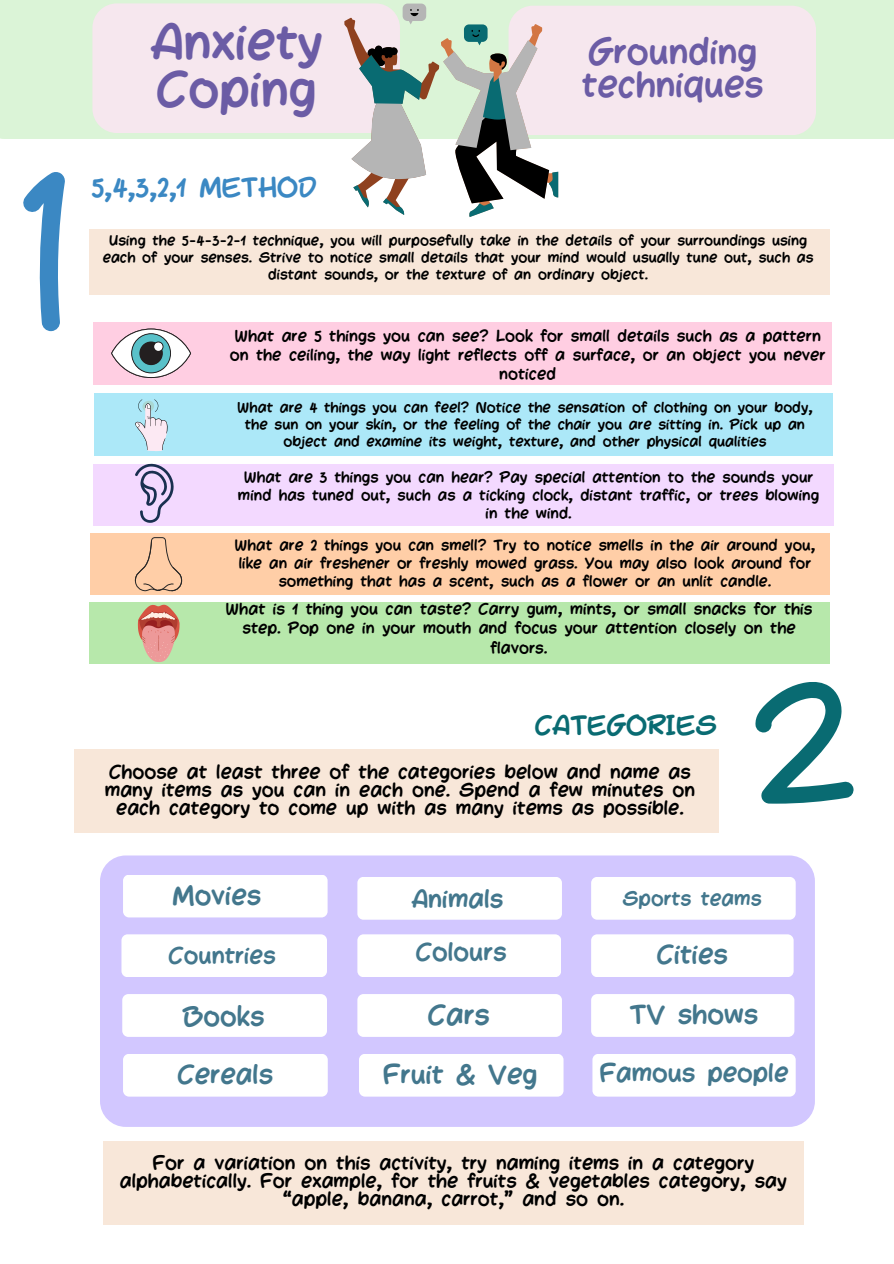
<style>
.page{position:relative;width:894px;height:1264px;background:#fff}
.page>*{position:absolute;margin:0;border:0;box-sizing:border-box;transform-origin:0 0}
.t1{font:46.5px/47.2px "Mulled Wine Season";color:#6b5ca5}
.t2{font:33px/33.8px "Mulled Wine Season";color:#6b5ca5}
.t3{font:26.55px "Mulled Wine Season";color:#43778d}
.t4{font:25.5px "Mulled Wine Season";color:#3b88c3}
.t5{font:25.5px "Mulled Wine Season";color:#096b72}
.t6{font:25.05px "Mulled Wine Season";color:#43778d}
.t7{font:23.55px "Mulled Wine Season";color:#43778d}
.t8{font:22.05px "Mulled Wine Season";color:#43778d}
.t9{font:19.05px "Mulled Wine Season";color:#43778d}
.t10{font:18px/18px "Mulled Wine Season";color:#000;text-align:center}
.t11{font:15px/19.2px "Mulled Wine Season";color:#000;text-align:center}
.t12{font:14.25px/18px "Mulled Wine Season";color:#000;text-align:center}
.t13{font:13.5px/16.8px "Mulled Wine Season";color:#000;text-align:center}
</style>
<div class="page">
<div style="left:0;top:0;width:893px;height:139px;background:#dbf4d7"></div>
<div style="left:92px;top:3px;width:308px;height:130px;background:#f6e7ee;border-radius:24px"></div>
<div style="left:508px;top:6px;width:307px;height:129px;background:#f6e7ee;border-radius:24px"></div>
<div style="left:90px;top:533px;width:739px;height:61px;background:#ffcea7"></div>
<div style="left:93px;top:464px;width:740px;height:61px;background:#f3d9ff"></div>
<div style="left:89px;top:602px;width:740px;height:61px;background:#b7e8ab"></div>
<div style="left:94px;top:393px;width:738px;height:63px;background:#ace8f8"></div>
<div style="left:93px;top:322px;width:738px;height:63px;background:#ffcee2"></div>
<div style="left:89px;top:229px;width:740px;height:65px;background:#f8e7d9"></div>
<svg style="left:111px;top:328px;width:80px;height:50px"></svg>
<svg style="left:135px;top:463px;width:39px;height:60px"></svg>
<svg style="left:138px;top:604px;width:41px;height:58px"></svg>
<svg style="left:135px;top:399px;width:32px;height:52px"></svg>
<svg style="left:135px;top:537px;width:47px;height:54px"></svg>
<svg style="left:344px;top:4px;width:214px;height:213px"></svg>
<svg style="left:23px;top:172px;width:42px;height:160px"></svg>
<svg style="left:755px;top:682px;width:99px;height:122px"></svg>
<div style="left:75px;top:749px;width:643px;height:84px;background:#f8e7d9"></div>
<div style="left:100px;top:855px;width:714px;height:271px;background:#d2c7ff;border-radius:26px"></div>
<div style="left:123px;top:874px;width:204px;height:43px;background:#fff;border-radius:6px"></div>
<div style="left:121px;top:934px;width:206px;height:43px;background:#fff;border-radius:6px"></div>
<div style="left:357px;top:934px;width:204px;height:43px;background:#fff;border-radius:6px"></div>
<div style="left:591px;top:934px;width:202px;height:43px;background:#fff;border-radius:6px"></div>
<div style="left:357px;top:876px;width:204px;height:43px;background:#fff;border-radius:6px"></div>
<div style="left:591px;top:876px;width:204px;height:43px;background:#fff;border-radius:6px"></div>
<div style="left:122px;top:994px;width:205px;height:42px;background:#fff;border-radius:6px"></div>
<div style="left:357px;top:994px;width:204px;height:42px;background:#fff;border-radius:6px"></div>
<div style="left:591px;top:994px;width:203px;height:42px;background:#fff;border-radius:6px"></div>
<div style="left:123px;top:1053px;width:204px;height:43px;background:#fff;border-radius:6px"></div>
<div style="left:359px;top:1053px;width:204px;height:43px;background:#fff;border-radius:6px"></div>
<div style="left:592px;top:1053px;width:203px;height:43px;background:#fff;border-radius:6px"></div>
<div style="left:103px;top:1141px;width:701px;height:83px;background:#f8e7d9"></div>
<h1 class="t1" style="left:150px;top:20px;width:174px">Anxiety<br>Coping</h1>
<p class="t4" style="left:92px;top:171px;width:226px">5,4,3,2,1 METHOD</p>
<h2 class="t2" style="left:581px;top:36px;width:183px">Grounding techniques</h2>
<p class="t13" style="left:103px;top:233px;width:712px">Using the 5-4-3-2-1 technique, you will purposefully take in the details of your surroundings using each of your senses. Strive to notice small details that your mind would usually tune out, such as distant sounds, or the texture of an ordinary object.</p>
<h3 class="t11" style="left:230px;top:327px;width:597px">What are 5 things you can see? Look for small details such as a pattern on the ceiling, the way light reflects off a surface, or an object you never noticed</h3>
<p class="t13" style="left:237px;top:399px;width:577px">What are 4 things you can feel? Notice the sensation of clothing on your body, the sun on your skin, or the feeling of the chair you are sitting in. Pick up an object and examine its weight, texture, and other physical qualities</p>
<p class="t12" style="left:238px;top:469px;width:582px">What are 3 things you can hear? Pay special attention to the sounds your mind has tuned out, such as a ticking clock, distant traffic, or trees blowing in the wind.</p>
<p class="t12" style="left:234px;top:536px;width:582px">What are 2 things you can smell? Try to notice smells in the air around you, like an air freshener or freshly mowed grass. You may also look around for something that has a scent, such as a flower or an unlit candle.</p>
<p class="t11" style="left:225px;top:600px;width:588px">What is 1 thing you can taste? Carry gum, mints, or small snacks for this step. Pop one in your mouth and focus your attention closely on the flavors.</p>
<p class="t5" style="left:534px;top:708px;width:184px">CATEGORIES</p>
<p class="t10" style="left:105px;top:763px;width:591px">Choose at least three of the categories below and name as many items as you can in each one. Spend a few minutes on each category to come up with as many items as possible.</p>
<p class="t6" style="left:172px;top:879px;width:90px">Movies</p>
<p class="t8" style="left:168px;top:940px;width:109px">Countries</p>
<p class="t7" style="left:411px;top:883px;width:94px">Animals</p>
<p class="t7" style="left:416px;top:936px;width:92px">Colours</p>
<p class="t9" style="left:622px;top:885px;width:141px">Sports teams</p>
<p class="t6" style="left:656px;top:938px;width:73px">Cities</p>
<h3 class="t6" style="left:183px;top:1000px;width:83px">Books</h3>
<h6 class="t3" style="left:428px;top:997px;width:63px">Cars</h6>
<h4 class="t6" style="left:629px;top:998px;width:130px">TV shows</h4>
<h5 class="t6" style="left:177px;top:1057px;width:97px">Cereals</h5>
<h4 class="t6" style="left:382px;top:1057px;width:156px">Fruit &amp; Veg</h4>
<h4 class="t7" style="left:599px;top:1057px;width:191px">Famous people</h4>
<h5 class="t10" style="left:120px;top:1154px;width:668px">For a variation on this activity, try naming items in a category alphabetically. For example, for the fruits &amp; vegetables category, say “apple, banana, carrot,” and so on.</h5>
</div>
